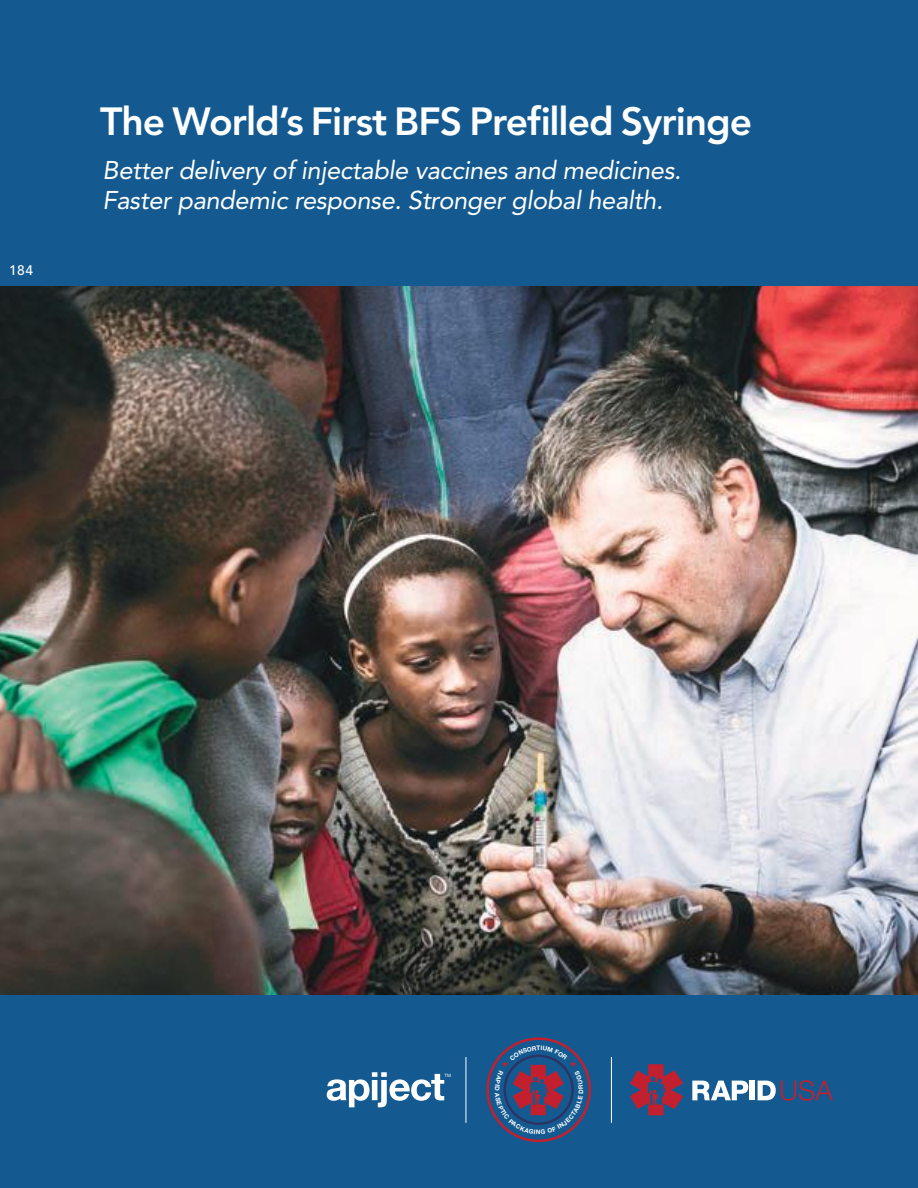
<style>
.page{position:relative;width:918px;height:1188px;background:#fff}
.page>*{position:absolute;margin:0;border:0;box-sizing:border-box;transform-origin:0 0}
.t1{font:800 39px "Avenir LT Std";letter-spacing:-.025em;color:#fff}
.t2{font:italic 25.5px/30px "Avenir LT Std";letter-spacing:-.015em;color:#fff}
.t3{font:500 13.8px "Avenir LT Std";color:#fff}
.t4{font:4.5px "Helvetica Neue LT Std";color:#fff}
</style>
<div class="page">
<img style="left:0;top:286px;width:918px;height:709px">
<div style="left:0;top:0;width:918px;height:286px;background:#145a90"></div>
<div style="left:0;top:995px;width:918px;height:193px;background:#145a90"></div>
<hr style="left:466px;top:1057px;width:1px;height:66px;background:#fff">
<hr style="left:611px;top:1057px;width:1px;height:66px;background:#fff">
<svg style="left:327px;top:1072px;width:117px;height:35px"></svg>
<svg style="left:692px;top:1081px;width:56px;height:19px"></svg>
<div style="left:750px;top:1081px;width:5px;height:19px;background:#fff"></div>
<svg style="left:758px;top:1080px;width:75px;height:21px"></svg>
<svg style="left:630px;top:1064px;width:53px;height:51px"></svg>
<svg style="left:486px;top:1038px;width:105px;height:104px"></svg>
<p class="t3" style="left:9px;top:265px;width:26px">184</p>
<h1 class="t1" style="left:100px;top:106px;width:654px">The World’s First BFS Prefilled Syringe</h1>
<p class="t2" style="left:103px;top:157px;width:580px">Better delivery of injectable vaccines and medicines.<br>Faster pandemic response. Stronger global health.</p>
<p class="t4" style="left:444px;top:1073px;width:8px">TM</p>
</div>
